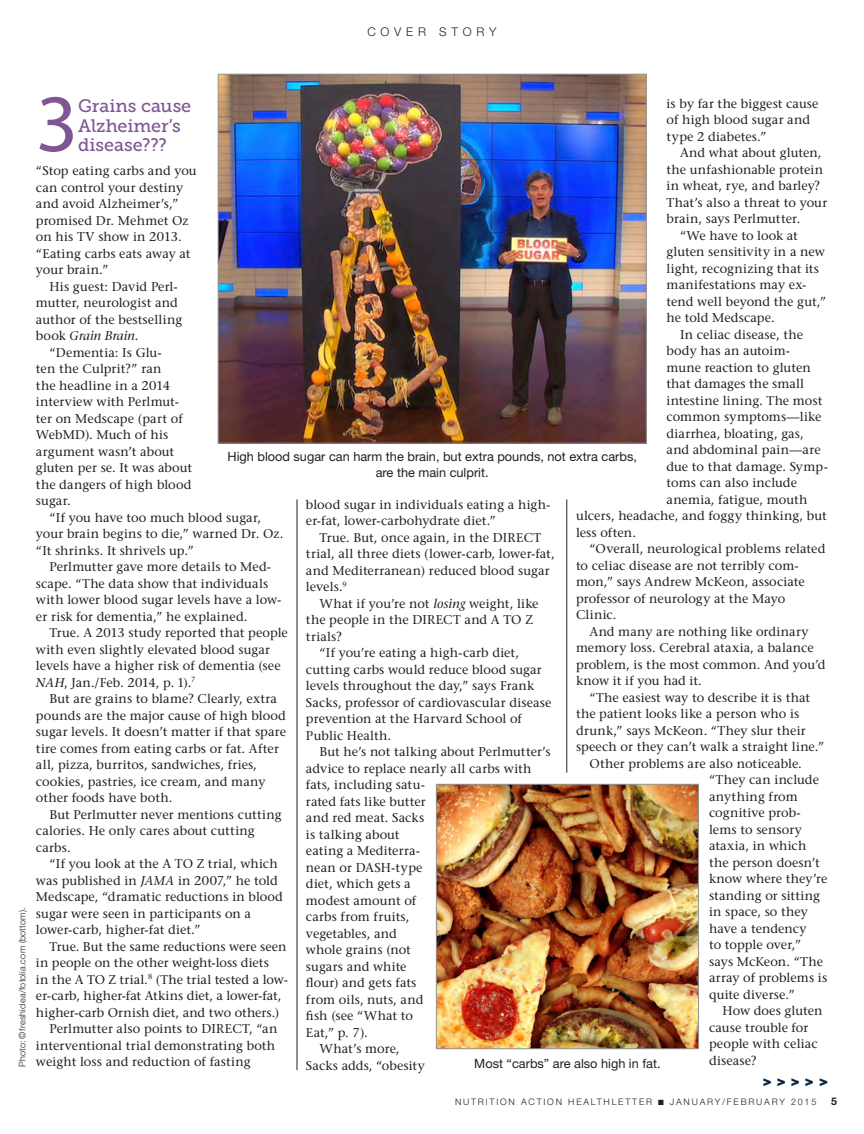
<style>
.page{position:relative;width:864px;height:1134px;background:#fff}
.page>*{position:absolute;margin:0;border:0;box-sizing:border-box;transform-origin:0 0}
.CS_Subhead_1{font:82.2px "Myriad Pro";color:#7f5594}
.CS_Subhead_1-2{font:18px/19.5px "Museo Slab 500";color:#7f5594}
.t1{font:900 15px "Helvetica Neue LT Std";color:#0b2644}
.CS_Body_2{font:500 12.75px/16.5px "Stone Serif Std";letter-spacing:.005em;color:#231f20}
.CS_Body_1{font:500 12.75px/16.5px "Stone Serif Std";letter-spacing:.005em;color:#231f20}
.t2{font:12.75px/15.8px "Helvetica Neue LT Std";color:#231f20;text-align:center}
.t3{font:300 12px "Helvetica Neue LT Std";letter-spacing:.4em;color:#231f20}
.t4{font:700 10.5px "Helvetica Neue LT Std";color:#231f20}
.SF_Credit{font:300 9px "Helvetica Neue LT Std";letter-spacing:.2em;color:#231f20}
.SF_Credit-2{font:300 9px "Helvetica Neue LT Std";letter-spacing:.025em;color:#231f20}
.s1{font-style:italic}
</style>
<div class="page">
<hr style="left:297px;top:499px;width:1px;height:571px;background:#231f20">
<hr style="left:567px;top:499px;width:1px;height:274px;background:#231f20">
<img style="left:220px;top:76px;width:425px;height:365px">
<div style="left:218px;top:74px;width:429px;height:369px;border:1px solid #939598"></div>
<img style="left:438px;top:786px;width:259px;height:261px">
<div style="left:436px;top:784px;width:263px;height:265px;border:1px solid #939598"></div>
<p class="t3" style="left:367px;top:24px;width:131px">COVER STORY</p>
<p class="SF_Credit-2" style="left:17px;top:1067px;width:161px;rotate:-90deg">Photo:© freshidea/fotolia.com (bottom).</p>
<p class="CS_Subhead_1" style="left:36px;top:79px;width:44px">3</p>
<p class="CS_Subhead_1-2" style="left:78px;top:96px;width:115px">Grains cause<br>Alzheimer’s disease???</p>
<p class="CS_Body_1" style="left:36px;top:162px;width:162px">“Stop eating carbs and you can control your destiny and avoid Alzheimer’s,” promised Dr. Mehmet Oz on his TV show in 2013. “Eating carbs eats away at your brain.”</p>
<p class="CS_Body_2" style="left:36px;top:278px;width:148px;text-indent:14px">His guest: David Perl&shy;mutter, neurologist and author of the bestselling book <span class="s1">Grain Brain</span>.</p>
<p class="CS_Body_2" style="left:36px;top:344px;width:158px;text-indent:14px">“Dementia: Is Glu-<br>ten the Culprit?” ran<br>the headline in a 2014 interview with Perlmut&shy;ter on Medscape (part of<br>WebMD). Much of his argument wasn’t about gluten per se. It was about the dangers of high blood sugar.</p>
<p class="CS_Body_2" style="left:36px;top:509px;width:249px;text-indent:14px">“If you have too much blood sugar, your brain begins to die,” warned Dr. Oz. “It shrinks. It shrivels up.”</p>
<p class="CS_Body_2" style="left:36px;top:558px;width:247px;text-indent:14px">Perlmutter gave more details to Med&shy;scape. “The data show that individuals with lower blood sugar levels have a low&shy;er risk for dementia,” he explained.</p>
<p class="CS_Body_2" style="left:36px;top:624px;width:253px;text-indent:14px">True. A 2013 study reported that people with even slightly elevated blood sugar levels have a higher risk of dementia (see <span class="s1">NAH</span>, Jan./Feb. 2014, p. 1).<sup>7</sup></p>
<p class="CS_Body_2" style="left:36px;top:690px;width:252px;text-indent:14px">But are grains to blame? Clearly, extra pounds are the major cause of high blood sugar levels. It doesn’t matter if that spare tire comes from eating carbs or fat. After all, pizza, burritos, sandwiches, fries, cookies, pastries, ice cream, and many other foods have both.</p>
<p class="CS_Body_2" style="left:36px;top:806px;width:247px;text-indent:14px">But Perlmutter never mentions cutting calories. He only cares about cutting carbs.</p>
<p class="CS_Body_2" style="left:36px;top:855px;width:249px;text-indent:14px">“If you look at the A TO Z trial, which was published in <span class="s1">JAMA</span> in 2007,” he told Medscape, “dramatic reductions in blood sugar were seen in participants on a lower-carb, higher-fat diet.”</p>
<p class="CS_Body_2" style="left:36px;top:938px;width:254px;text-indent:14px">True. But the same reductions were seen in people on the other weight-loss diets<br>in the A TO Z trial.<sup>8</sup> (The trial tested a low&shy;er-carb, higher-fat Atkins diet, a lower-fat, higher-carb Ornish diet, and two others.)</p>
<p class="CS_Body_2" style="left:36px;top:1020px;width:243px;text-align:right">Perlmutter also points to DIRECT, “an interventional trial demonstrating both</p>
<p class="CS_Body_2" style="left:667px;top:95px;width:154px">is by far the biggest cause of high blood sugar and type 2 diabetes.”</p>
<p class="CS_Body_2" style="left:667px;top:145px;width:162px;text-indent:14px">And what about gluten, the unfashionable protein in wheat, rye, and barley?<br>That’s also a threat to your brain, says Perlmutter.</p>
<p class="CS_Body_2" style="left:667px;top:227px;width:161px;text-indent:14px">“We have to look at gluten sensitivity in a new light, recognizing that its manifestations may ex&shy;tend well beyond the gut,” he told Medscape.</p>
<p class="CS_Body_2" style="left:680px;top:326px;width:125px">In celiac disease, the</p>
<p class="CS_Body_2" style="left:667px;top:343px;width:125px">body has an autoim-</p>
<p class="CS_Body_2" style="left:667px;top:359px;width:146px">mune reaction to gluten</p>
<p class="CS_Body_2" style="left:667px;top:376px;width:139px">that damages the small</p>
<p class="CS_Body_2" style="left:667px;top:392px;width:157px">intestine lining. The most</p>
<p class="CS_Body_2" style="left:667px;top:409px;width:156px">common symptoms—like</p>
<p class="CS_Body_2" style="left:667px;top:425px;width:139px">diarrhea, bloating, gas,</p>
<p class="CS_Body_2" style="left:667px;top:442px;width:156px">and abdominal pain—are</p>
<p class="CS_Body_2" style="left:667px;top:458px;width:163px">due to that damage. Symp-</p>
<p class="CS_Body_2" style="left:667px;top:475px;width:132px">toms can also include</p>
<p class="CS_Body_2" style="left:667px;top:491px;width:142px">anemia, fatigue, mouth</p>
<p class="CS_Body_2" style="left:576px;top:508px;width:252px">ulcers, headache, and foggy thinking, but</p>
<p class="CS_Body_2" style="left:576px;top:524px;width:62px">less often.</p>
<p class="CS_Body_2" style="left:576px;top:541px;width:251px;text-indent:14px">“Overall, neurological problems related to celiac disease are not terribly com&shy;mon,” says Andrew McKeon, associate professor of neurology at the Mayo<br>Clinic.</p>
<p class="CS_Body_2" style="left:576px;top:623px;width:251px;text-indent:14px">And many are nothing like ordinary memory loss. Cerebral ataxia, a balance problem, is the most common. And you’d know it if you had it.</p>
<p class="CS_Body_2" style="left:576px;top:689px;width:250px;text-indent:14px">“The easiest way to describe it is that the patient looks like a person who is drunk,” says McKeon. “They slur their speech or they can’t walk a straight line.”</p>
<p class="CS_Body_2" style="left:709px;top:755px;width:120px;text-indent:-120px">Other problems are also noticeable. “They can include anything from cognitive prob&shy;lems to sensory ataxia, in which the person doesn’t know where they’re standing or sitting in space, so they have a tendency<br>to topple over,” says McKeon. “The array of problems is quite diverse.”</p>
<p class="CS_Body_2" style="left:709px;top:1003px;width:115px;text-indent:14px">How does gluten cause trouble for people with celiac disease?</p>
<p class="t2" style="left:227px;top:449px;width:411px">High blood sugar can harm the brain, but extra pounds, not extra carbs, are the main culprit.</p>
<p class="CS_Body_2" style="left:306px;top:496px;width:246px">blood sugar in individuals eating a high&shy;er-fat, lower-carbohydrate diet.”</p>
<p class="CS_Body_2" style="left:306px;top:529px;width:250px;text-indent:14px">True. But, once again, in the DIRECT trial, all three diets (lower-carb, lower-fat, and Mediterranean) reduced blood sugar levels.<sup>9</sup></p>
<p class="CS_Body_2" style="left:306px;top:595px;width:234px;text-indent:14px">What if you’re not <span class="s1">losing</span> weight, like the people in the DIRECT and A TO Z trials?</p>
<p class="CS_Body_2" style="left:306px;top:645px;width:247px;text-indent:14px">“If you’re eating a high-carb diet, cutting carbs would reduce blood sugar levels throughout the day,” says Frank Sacks, professor of cardiovascular disease prevention at the Harvard School of Public Health.</p>
<p class="CS_Body_2" style="left:306px;top:744px;width:246px;text-indent:14px">But he’s not talking about Perlmutter’s advice to replace nearly all carbs with fats, including satu-<br>rated fats like butter<br>and red meat. Sacks<br>is talking about<br>eating a Mediterra-<br>nean or DASH-type<br>diet, which gets a<br>modest amount of<br>carbs from fruits,<br>vegetables, and<br>whole grains (not<br>sugars and white<br>flour) and gets fats<br>from oils, nuts, and<br>fish (see “What to<br>Eat,” p. 7).</p>
<p class="CS_Body_2" style="left:306px;top:1041px;width:120px;text-indent:14px">What’s more,<br>Sacks adds, “obesity</p>
<p class="CS_Body_2" style="left:36px;top:1053px;width:216px">weight loss and reduction of fasting</p>
<p class="t2" style="left:474px;top:1056px;width:188px">Most “carbs” are also high in fat.</p>
<p class="t1" style="left:763px;top:1072px;width:67px">&gt; &gt; &gt; &gt; &gt;</p>
<p class="SF_Credit" style="left:455px;top:1097px;width:363px">NUTRITION ACTION HEALTHLETTER ■ JANUARY/FEBRUARY 2015</p>
<p class="t4" style="left:831px;top:1095px;width:7px">5</p>
</div>
